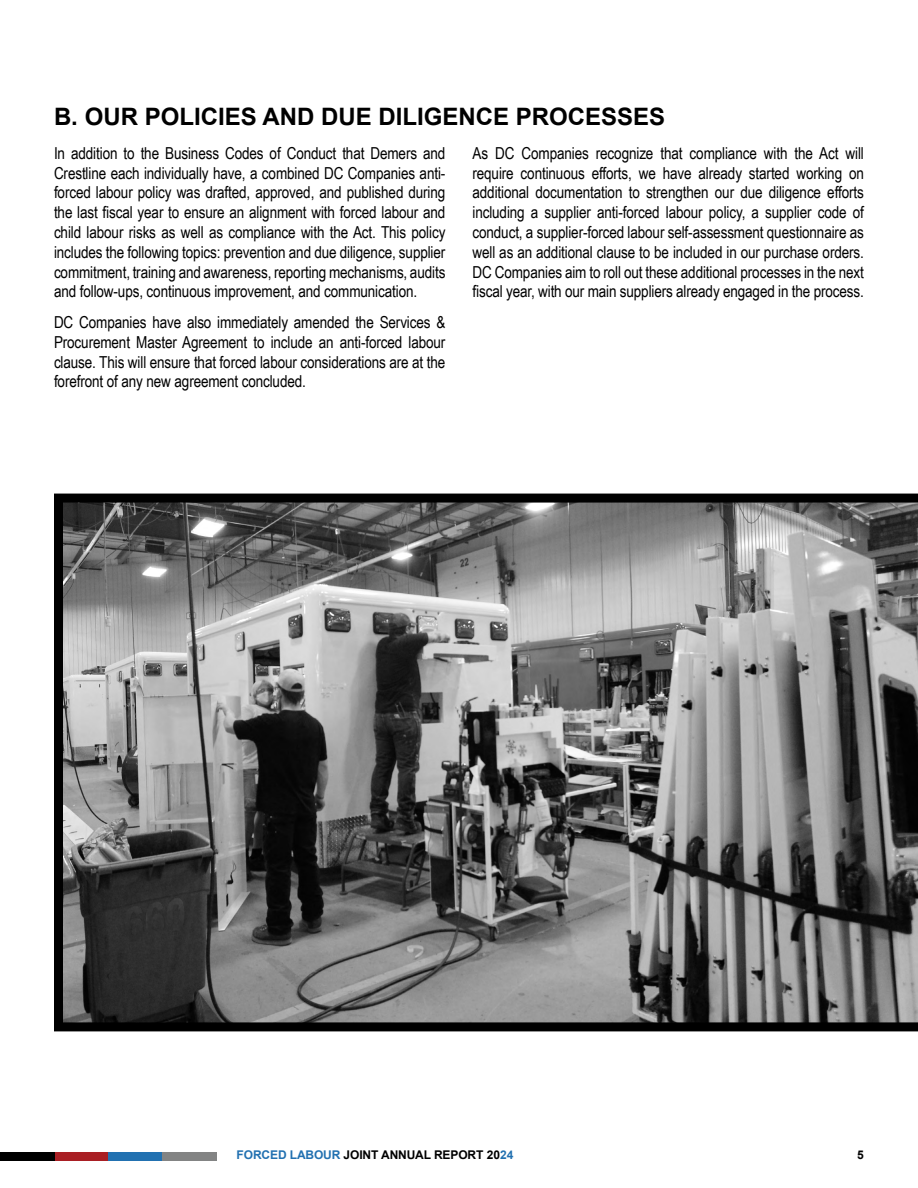
<style>
.page{position:relative;width:918px;height:1188px;background:#fff}
.page>*{position:absolute;margin:0;border:0;box-sizing:border-box;transform-origin:0 0}
.t1{font:700 24px "Arial";color:#000}
.t2{font:16.5px/19.8px "Arial Narrow";letter-spacing:-.01em;color:#000;text-align:justify}
.t3{font:700 12px "Arial";letter-spacing:-.01em;color:#000}
.s1{color:#2271b1}
</style>
<div class="page">
<div style="left:54px;top:1152px;width:54px;height:9px;background:#a91f24"></div>
<div style="left:108px;top:1152px;width:55px;height:9px;background:#2271b1"></div>
<div style="left:163px;top:1152px;width:54px;height:9px;background:#838484"></div>
<div style="left:0;top:1152px;width:54px;height:9px;background:#000"></div>
<svg style="left:54px;top:494px;width:864px;height:537px;background:#747474"></svg>
<h1 class="t1" style="left:54px;top:101px;width:613px">B. OUR POLICIES AND DUE DILIGENCE PROCESSES</h1>
<p class="t2" style="left:54px;top:142px;width:393px">In addition to the Business Codes of Conduct that Demers and Crestline each individually have, a combined DC Companies anti&shy;forced labour policy was drafted, approved, and published during the last fiscal year to ensure an alignment with forced labour and child labour risks as well as compliance with the Act. This policy includes the following topics: prevention and due diligence, supplier commitment, training and awareness, reporting mechanisms, audits and follow-ups, continuous improvement, and communication.</p>
<p class="t2" style="left:54px;top:312px;width:393px">DC Companies have also immediately amended the Services &amp; Procurement Master Agreement to include an anti-forced labour clause. This will ensure that forced labour considerations are at the forefront of any new agreement concluded.</p>
<p class="t2" style="left:473px;top:142px;width:393px">As DC Companies recognize that compliance with the Act will require continuous efforts, we have already started working on additional documentation to strengthen our due diligence efforts including a supplier anti-forced labour policy, a supplier code of conduct, a supplier-forced labour self-assessment questionnaire as well as an additional clause to be included in our purchase orders.<br>DC Companies aim to roll out these additional processes in the next fiscal year, with our main suppliers already engaged in the process.</p>
<p class="t3" style="left:237px;top:1147px;width:278px"><span class="s1">FORCED LABOUR</span> JOINT ANNUAL REPORT 20<span class="s1">24</span></p>
<p class="t3" style="left:857px;top:1147px;width:8px">5</p>
</div>
